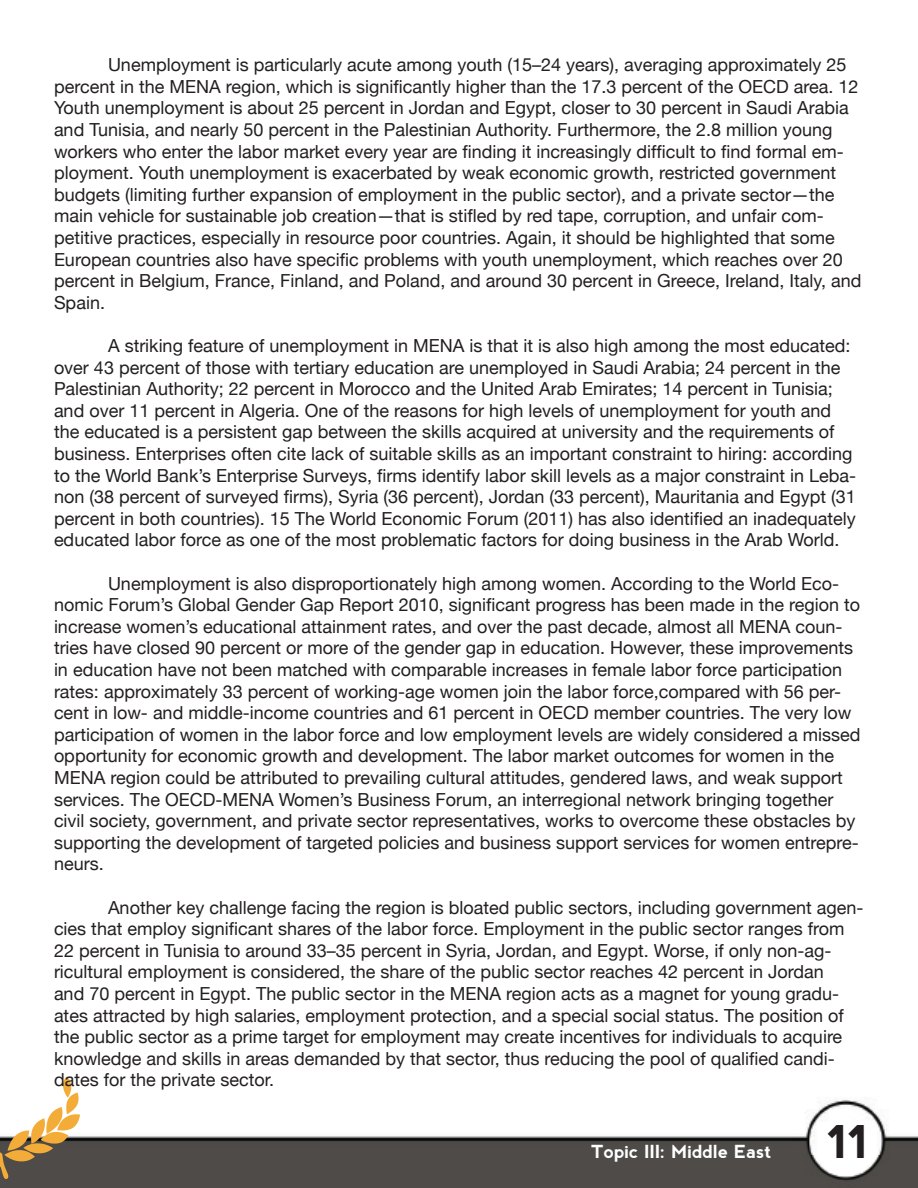
<style>
.page{position:relative;width:918px;height:1188px;background:#fff}
.page>*{position:absolute;margin:0;border:0;box-sizing:border-box;transform-origin:0 0}
.t1{font:700 45px "nevis";color:#231f20}
.t2{font:18px/21.6px "Helvetica Neue";color:#231f20}
.t3{font:700 18px "nevis";color:#fff}
</style>
<div class="page">
<img style="left:1px;top:1099px;width:917px;height:89px">
<svg style="left:0;top:1076px;width:80px;height:103px"></svg>
<p class="t2" style="left:54px;top:53px;width:809px;text-indent:54px">Unemployment is particularly acute among youth (15–24 years), averaging approximately 25 percent in the MENA region, which is significantly higher than the 17.3 percent of the OECD area. 12<br>Youth unemployment is about 25 percent in Jordan and Egypt, closer to 30 percent in Saudi Arabia and Tunisia, and nearly 50 percent in the Palestinian Authority. Furthermore, the 2.8 million young workers who enter the labor market every year are finding it increasingly difficult to find formal em&shy;ployment. Youth unemployment is exacerbated by weak economic growth, restricted government budgets (limiting further expansion of employment in the public sector), and a private sector—the main vehicle for sustainable job creation—that is stifled by red tape, corruption, and unfair com&shy;petitive practices, especially in resource poor countries. Again, it should be highlighted that some European countries also have specific problems with youth unemployment, which reaches over 20 percent in Belgium, France, Finland, and Poland, and around 30 percent in Greece, Ireland, Italy, and Spain.</p>
<p class="t2" style="left:54px;top:333px;width:804px;text-indent:54px">A striking feature of unemployment in MENA is that it is also high among the most educated: over 43 percent of those with tertiary education are unemployed in Saudi Arabia; 24 percent in the Palestinian Authority; 22 percent in Morocco and the United Arab Emirates; 14 percent in Tunisia; and over 11 percent in Algeria. One of the reasons for high levels of unemployment for youth and the educated is a persistent gap between the skills acquired at university and the requirements of business. Enterprises often cite lack of suitable skills as an important constraint to hiring: according to the World Bank’s Enterprise Surveys, firms identify labor skill levels as a major constraint in Leba&shy;non (38 percent of surveyed firms), Syria (36 percent), Jordan (33 percent), Mauritania and Egypt (31 percent in both countries). 15 The World Economic Forum (2011) has also identified an inadequately educated labor force as one of the most problematic factors for doing business in the Arab World.</p>
<p class="t2" style="left:54px;top:571px;width:808px;text-indent:54px">Unemployment is also disproportionately high among women. According to the World Eco&shy;nomic Forum’s Global Gender Gap Report 2010, significant progress has been made in the region to increase women’s educational attainment rates, and over the past decade, almost all MENA coun&shy;tries have closed 90 percent or more of the gender gap in education. However, these improvements in education have not been matched with comparable increases in female labor force participation rates: approximately 33 percent of working-age women join the labor force,compared with 56 per&shy;cent in low- and middle-income countries and 61 percent in OECD member countries. The very low participation of women in the labor force and low employment levels are widely considered a missed opportunity for economic growth and development. The labor market outcomes for women in the MENA region could be attributed to prevailing cultural attitudes, gendered laws, and weak support services. The OECD-MENA Women’s Business Forum, an interregional network bringing together civil society, government, and private sector representatives, works to overcome these obstacles by supporting the development of targeted policies and business support services for women entrepre&shy;neurs.</p>
<p class="t2" style="left:54px;top:895px;width:811px;text-indent:54px">Another key challenge facing the region is bloated public sectors, including government agen&shy;cies that employ significant shares of the labor force. Employment in the public sector ranges from 22 percent in Tunisia to around 33–35 percent in Syria, Jordan, and Egypt. Worse, if only non-ag&shy;ricultural employment is considered, the share of the public sector reaches 42 percent in Jordan<br>and 70 percent in Egypt. The public sector in the MENA region acts as a magnet for young gradu&shy;ates attracted by high salaries, employment protection, and a special social status. The position of the public sector as a prime target for employment may create incentives for individuals to acquire knowledge and skills in areas demanded by that sector, thus reducing the pool of qualified candi&shy;dates for the private sector.</p>
<p class="t3" style="left:591px;top:1141px;width:182px">Topic III: Middle East</p>
<h1 class="t1" style="left:827px;top:1116px;width:43px">11</h1>
</div>
